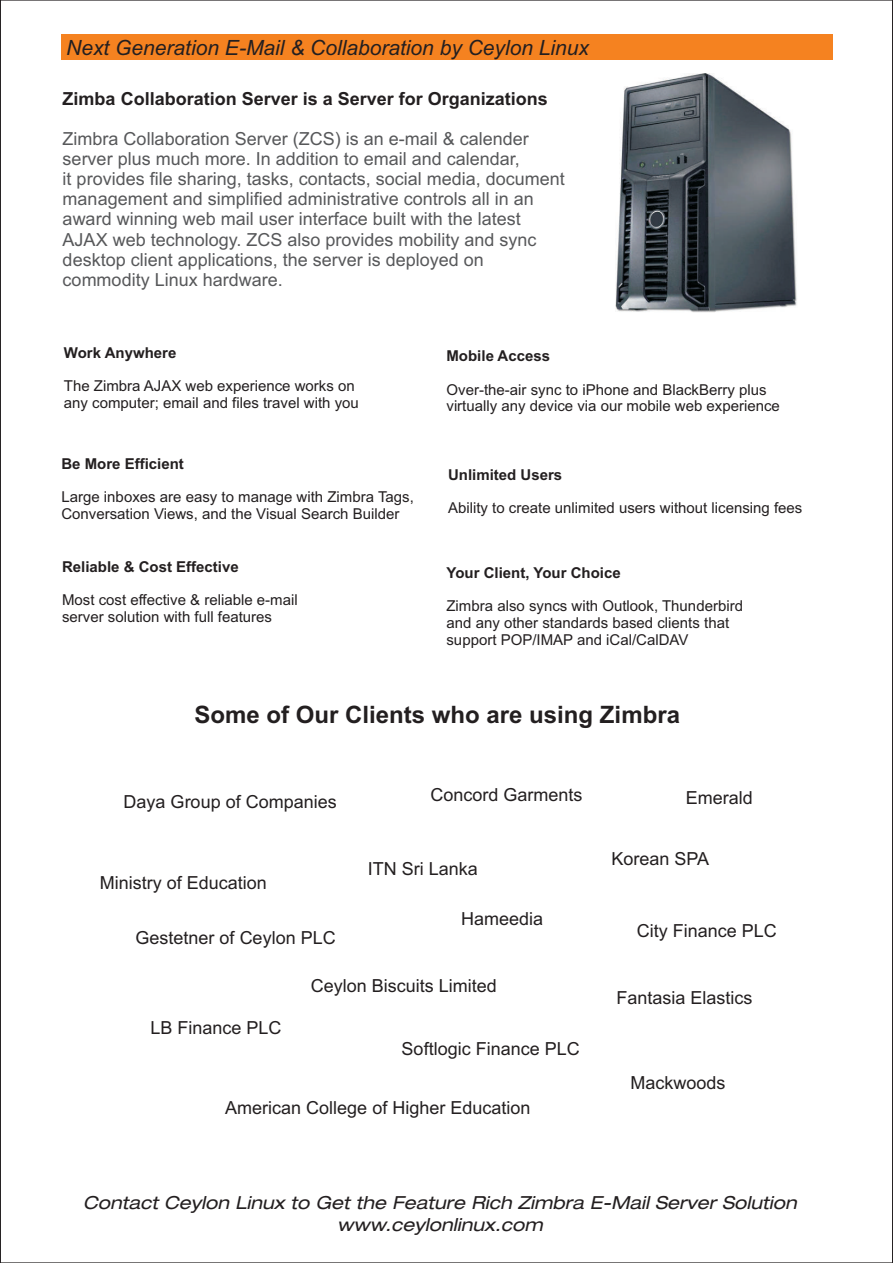
<style>
.page{position:relative;width:893px;height:1263px;background:#fff}
.page>*{position:absolute;margin:0;border:0;box-sizing:border-box;transform-origin:0 0}
.t1{font:700 24px "Arial";color:#231f20}
.t2{font:italic 21px "Arial";color:#231f20}
.t3{font:18px/20.1px "Arial";color:#57585a}
.t4{font:18px "Arial";color:#231f20}
.t5{font:italic expanded 18px/21.6px "Helvetica Neue LT Pro";color:#231f20;text-align:center}
.t6{font:700 18px "Arial";color:#231f20}
.t7{font:15px/16.8px "Arial";color:#231f20}
.t8{font:700 15px "Arial";color:#231f20}
</style>
<div class="page">
<div style="left:61px;top:35px;width:772px;height:25px;background:#f58220"></div>
<img style="left:615px;top:74px;width:182px;height:239px">
<h2 class="t2" style="left:66px;top:40px;width:524px">Next Generation E-Mail &amp; Collaboration by Ceylon Linux</h2>
<p class="t6" style="left:63px;top:92px;width:487px">Zimba Collaboration Server is a Server for Organizations</p>
<p class="t3" style="left:63px;top:130px;width:504px">Zimbra Collaboration Server (ZCS) is an e-mail &amp; calender server plus much more. In addition to email and calendar,<br>it provides file sharing, tasks, contacts, social media, document management and simplified administrative controls all in an award winning web mail user interface built with the latest AJAX web technology. ZCS also provides mobility and sync desktop client applications, the server is deployed on commodity Linux hardware.</p>
<p class="t8" style="left:64px;top:347px;width:114px">Work Anywhere</p>
<p class="t7" style="left:64px;top:379px;width:297px">The Zimbra AJAX web experience works on any computer; email and files travel with you</p>
<p class="t8" style="left:61px;top:458px;width:124px">Be More Efficient</p>
<p class="t7" style="left:61px;top:490px;width:354px">Large inboxes are easy to manage with Zimbra Tags,<br>Conversation Views, and the Visual Search Builder</p>
<p class="t8" style="left:62px;top:561px;width:178px">Reliable &amp; Cost Effective</p>
<p class="t7" style="left:62px;top:593px;width:237px">Most cost effective &amp; reliable e-mail server solution with full features</p>
<p class="t8" style="left:446px;top:350px;width:105px">Mobile Access</p>
<p class="t7" style="left:446px;top:382px;width:335px">Over-the-air sync to iPhone and BlackBerry plus virtually any device via our mobile web experience</p>
<p class="t8" style="left:448px;top:469px;width:116px">Unlimited Users</p>
<p class="t7" style="left:448px;top:501px;width:356px">Ability to create unlimited users without licensing fees</p>
<p class="t8" style="left:446px;top:567px;width:176px">Your Client, Your Choice</p>
<p class="t7" style="left:446px;top:599px;width:298px">Zimbra also syncs with Outlook, Thunderbird and any other standards based clients that support POP/IMAP and iCal/CalDAV</p>
<h1 class="t1" style="left:195px;top:705px;width:487px">Some of Our Clients who are using Zimbra</h1>
<p class="t4" style="left:124px;top:795px;width:215px">Daya Group of Companies</p>
<p class="t4" style="left:100px;top:875px;width:169px">Ministry of Education</p>
<p class="t4" style="left:136px;top:931px;width:202px">Gestetner of Ceylon PLC</p>
<p class="t4" style="left:431px;top:788px;width:154px">Concord Garments</p>
<p class="t4" style="left:368px;top:862px;width:112px">ITN Sri Lanka</p>
<p class="t4" style="left:461px;top:912px;width:84px">Hameedia</p>
<p class="t4" style="left:151px;top:1020px;width:133px">LB Finance PLC</p>
<p class="t4" style="left:311px;top:979px;width:188px">Ceylon Biscuits Limited</p>
<p class="t4" style="left:402px;top:1041px;width:180px">Softlogic Finance PLC</p>
<p class="t4" style="left:225px;top:1101px;width:307px">American College of Higher Education</p>
<p class="t4" style="left:686px;top:791px;width:69px">Emerald</p>
<p class="t4" style="left:611px;top:851px;width:99px">Korean SPA</p>
<p class="t4" style="left:637px;top:923px;width:142px">City Finance PLC</p>
<p class="t4" style="left:616px;top:990px;width:138px">Fantasia Elastics</p>
<p class="t4" style="left:630px;top:1076px;width:97px">Mackwoods</p>
<p class="t5" style="left:83px;top:1194px;width:715px">Contact Ceylon Linux to Get the Feature Rich Zimbra E-Mail Server Solution www.ceylonlinux.com</p>
</div>
